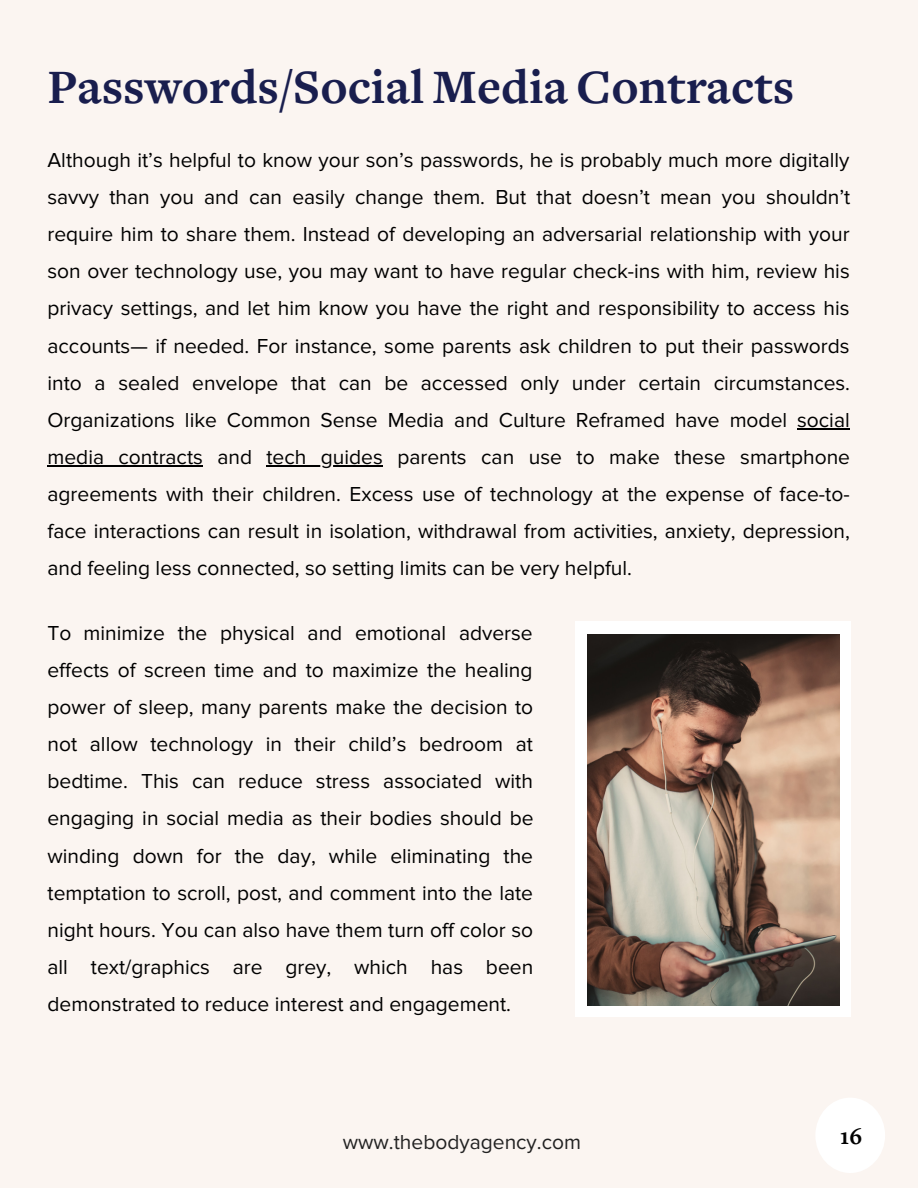
<style>
.page{position:relative;width:918px;height:1188px;background:#fbf5f1}
.page>*{position:absolute;margin:0;border:0;box-sizing:border-box;transform-origin:0 0}
.t1{font:700 49.8px "Freight Text";color:#191e4e}
.t2{font:700 24px "Freight Text";color:#000}
.t3{font:21px/37.2px "Proxima Nova";color:#000;text-align:justify}
.t4{font:21px "Proxima Nova";color:#222}
</style>
<div class="page">
<div style="left:815px;top:1098px;width:70px;height:75px;background:#fff;border-radius:50%"></div>
<hr style="left:797px;top:428px;width:53px;height:1px;background:#000">
<hr style="left:47px;top:465px;width:156px;height:1px;background:#000">
<hr style="left:266px;top:465px;width:117px;height:1px;background:#000">
<div style="left:575px;top:621px;width:276px;height:396px;background:#fff"></div>
<img style="left:587px;top:634px;width:252px;height:372px">
<h1 class="t1" style="left:47px;top:68px;width:748px">Passwords/Social Media Contracts</h1>
<p class="t3" style="left:47px;top:142px;width:804px">Although it’s helpful to know your son’s passwords, he is probably much more digitally savvy than you and can easily change them. But that doesn’t mean you shouldn’t require him to share them. Instead of developing an adversarial relationship with your son over technology use, you may want to have regular check-ins with him, review his privacy settings, and let him know you have the right and responsibility to access his accounts— if needed. For instance, some parents ask children to put their passwords into a sealed envelope that can be accessed only under certain circumstances.<br>Organizations like Common Sense Media and Culture Reframed have model social media contracts and tech guides parents can use to make these smartphone agreements with their children. Excess use of technology at the expense of face-to&shy;face interactions can result in isolation, withdrawal from activities, anxiety, depression, and feeling less connected, so setting limits can be very helpful.</p>
<p class="t3" style="left:47px;top:615px;width:488px">To minimize the physical and emotional adverse effects of screen time and to maximize the healing power of sleep, many parents make the decision to not allow technology in their child’s bedroom at bedtime. This can reduce stress associated with engaging in social media as their bodies should be winding down for the day, while eliminating the temptation to scroll, post, and comment into the late night hours. You can also have them turn off color so all text/graphics are grey, which has been demonstrated to reduce interest and engagement.</p>
<p class="t4" style="left:343px;top:1130px;width:240px">www.thebodyagency.com</p>
<p class="t2" style="left:840px;top:1127px;width:24px">16</p>
</div>
